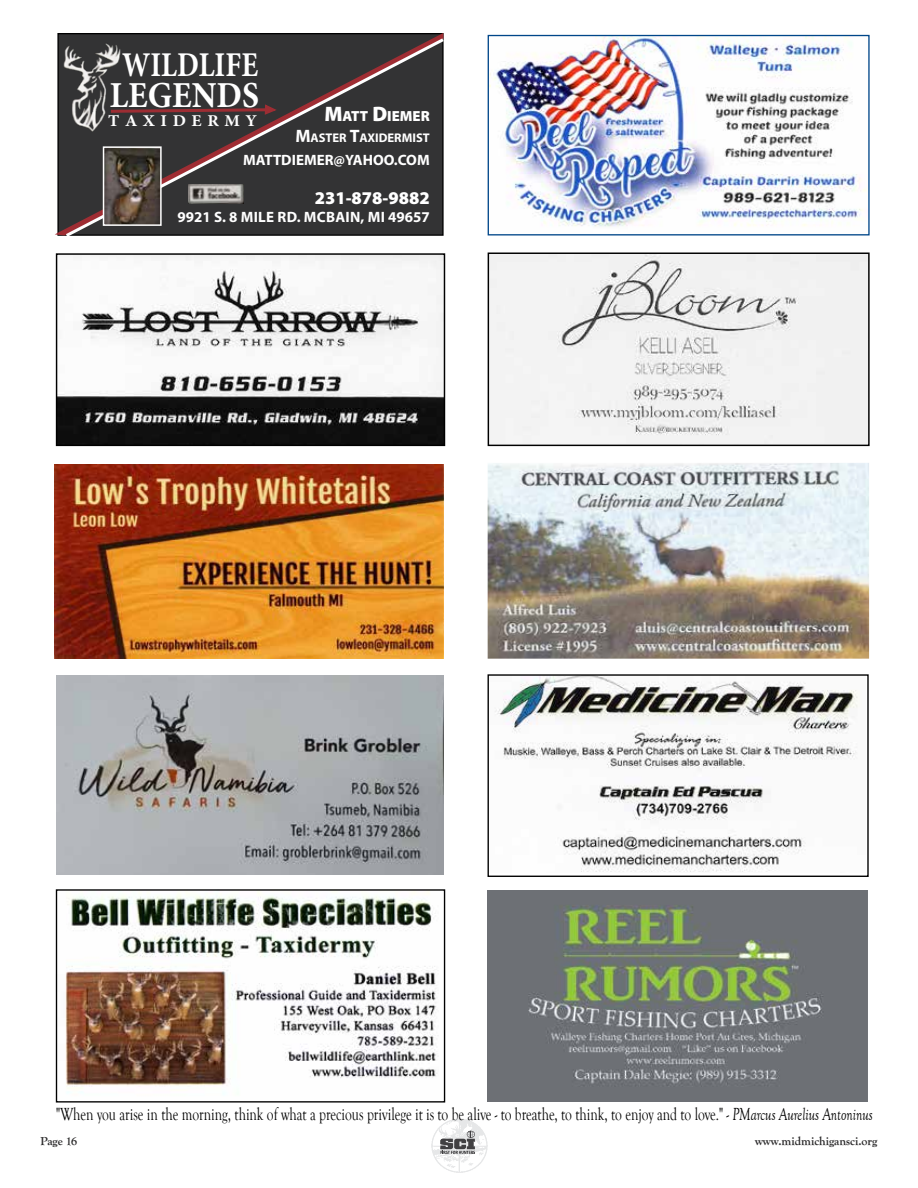
<style>
.page{position:relative;width:918px;height:1188px;background:#fff}
.page>*{position:absolute;margin:0;border:0;box-sizing:border-box;transform-origin:0 0}
.t1{font:700 36.6px "Minion Pro";color:#fff;scale:.92 1}
.t2{font:700 34.8px "Minion Pro";color:#fff;scale:.83 1}
.t3{font:18px "Goudy Old Style T";color:#000;scale:.75 1}
.t4{font:900 18px "Myriad Pro";color:#fff}
.t5{font:700 16.5px "Minion Pro";color:#fff;scale:1.06 1}
.t6{font:700 15px "Myriad Pro";letter-spacing:.02em;color:#fff}
.t7{font:700 15px "Myriad Pro";color:#fff}
.t8{font:900 14.7px "Myriad Pro";color:#fff}
.t9{font:700 12.6px "Myriad Pro";color:#fff}
.t10{font:700 12px "Goudy Old Style T";color:#292829}
.s1{font-size:21px}
.s2{font-size:18px}
.s3{font-style:italic}
</style>
<div class="page">
<img style="left:434px;top:1119px;width:51px;height:54px">
<div style="left:31px;top:1127px;width:856px;height:30px;background:#fff"></div>
<svg style="left:440px;top:1131px;width:35px;height:23px"></svg>
<img style="left:65px;top:891px;width:373px;height:203px">
<div style="left:56px;top:889px;width:389px;height:214px;border:1px solid #000"></div>
<img style="left:490px;top:37px;width:377px;height:190px">
<div style="left:488px;top:35px;width:382px;height:200px;border:1px solid #004689"></div>
<img style="left:58px;top:255px;width:385px;height:189px">
<div style="left:56px;top:253px;width:389px;height:193px;border:1px solid #000"></div>
<img style="left:490px;top:255px;width:378px;height:189px">
<div style="left:488px;top:253px;width:382px;height:193px;border:1px solid #000"></div>
<img style="left:488px;top:890px;width:380px;height:211px">
<img style="left:495px;top:676px;width:363px;height:196px">
<div style="left:488px;top:674px;width:381px;height:203px;border:1px solid #000"></div>
<img style="left:56px;top:676px;width:388px;height:198px">
<img style="left:488px;top:463px;width:381px;height:196px">
<img style="left:54px;top:465px;width:390px;height:193px">
<svg style="left:55px;top:33px;width:389px;height:202px;background:#4a4849"></svg>
<svg style="left:63px;top:36px;width:381px;height:200px;background:#3b3839"></svg>
<svg style="left:108px;top:103px;width:171px;height:13px;background:#4b3133"></svg>
<img style="left:188px;top:184px;width:56px;height:20px">
<img style="left:106px;top:149px;width:53px;height:74px">
<div style="left:103px;top:146px;width:59px;height:80px;border:2px solid #fff"></div>
<h2 class="t2" style="left:122px;top:40px;width:165px">WILDLIFE</h2>
<h1 class="t1" style="left:110px;top:70px;width:164px">LEGENDS</h1>
<p class="t5" style="left:108px;top:109px;width:142px">T A X I D E R M Y</p>
<p class="t8" style="left:324px;top:106px;width:107px"><span class="s1">M</span>ATT <span class="s1">D</span>IEMER</p>
<p class="t9" style="left:295px;top:130px;width:136px"><span class="s2">M</span>ASTER <span class="s2">T</span>AXIDERMIST</p>
<p class="t7" style="left:243px;top:150px;width:22px">MATTDIE</p>
<p class="t7" style="left:304px;top:150px;width:127px">MER@YAHOO.COM</p>
<p class="t4" style="left:315px;top:186px;width:116px">231-878-9882</p>
<p class="t6" style="left:178px;top:207px;width:254px">9921 S. 8 MILE RD. MCBAIN, MI 49657</p>
<p class="t3" style="left:56px;top:1104px;width:1090px">"When you arise in the morning, think of what a precious privilege it is to be alive - to breathe, to think, to enjoy and to love." - <span class="s3">PMarcus Aurelius Antoninus</span></p>
<p class="t10" style="left:40px;top:1134px;width:38px">Page 16</p>
<p class="t10" style="left:755px;top:1134px;width:124px">www.midmichigansci.org</p>
</div>
